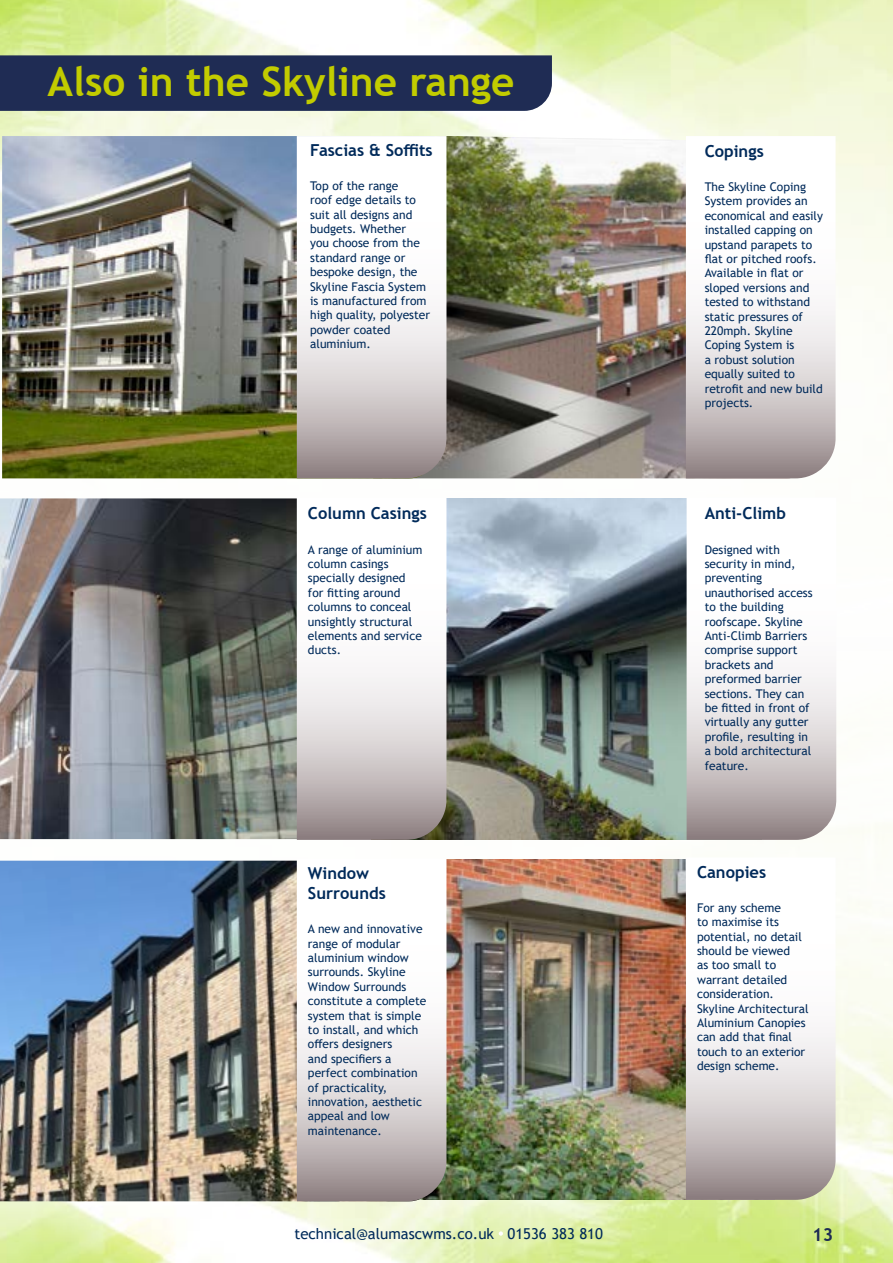
<style>
.page{position:relative;width:893px;height:1263px;background:#fff}
.page>*{position:absolute;margin:0;border:0;box-sizing:border-box;transform-origin:0 0}
.t1{font:700 40.5px "Trebuchet MS";color:#c2cc00}
.t2{font:700 18px "Trebuchet MS";color:#1f2c54}
.t3{font:700 16.5px/19.8px "Trebuchet MS";color:#002a5a}
.t4{font:15px "Trebuchet MS";color:#002a5a}
.t5{font:12px/14.4px "Trebuchet MS";color:#002a5a}
</style>
<div class="page">
<img style="left:0;top:0;width:893px;height:479px">
<img style="left:0;top:713px;width:893px;height:550px">
<svg style="left:499px;top:1231px;width:4px;height:5px"></svg>
<img style="left:446px;top:136px;width:240px;height:342px">
<svg style="left:686px;top:136px;width:150px;height:342px"></svg>
<img style="left:446px;top:859px;width:240px;height:341px">
<svg style="left:686px;top:857px;width:150px;height:343px"></svg>
<img style="left:446px;top:498px;width:241px;height:341px">
<img style="left:2px;top:136px;width:295px;height:342px">
<img style="left:0;top:498px;width:297px;height:341px">
<img style="left:0;top:861px;width:297px;height:340px">
<div style="left:0;top:55px;width:552px;height:56px;background:#1f2c54"></div>
<svg style="left:297px;top:136px;width:149px;height:342px"></svg>
<svg style="left:297px;top:673px;width:149px;height:167px;background:#cbc5c5"></svg>
<svg style="left:297px;top:859px;width:149px;height:342px"></svg>
<svg style="left:687px;top:673px;width:149px;height:167px;background:#cec7c8"></svg>
<h1 class="t1" style="left:48px;top:56px;width:468px">Also in the Skyline range</h1>
<h3 class="t3" style="left:310px;top:140px;width:124px">Fascias &amp; Soffits</h3>
<p class="t5" style="left:310px;top:178px;width:121px">Top of the range<br>roof edge details to suit all designs and budgets. Whether<br>you choose from the standard range or bespoke design, the<br>Skyline Fascia System is manufactured from high quality, polyester powder coated aluminium.</p>
<h3 class="t3" style="left:308px;top:504px;width:120px">Column Casings</h3>
<p class="t5" style="left:308px;top:542px;width:116px">A range of aluminium column casings specially designed for fitting around columns to conceal unsightly structural elements and service ducts.</p>
<h3 class="t3" style="left:308px;top:863px;width:79px">Window<br>Surrounds</h3>
<p class="t5" style="left:308px;top:922px;width:120px">A new and innovative range of modular aluminium window surrounds. Skyline<br>Window Surrounds constitute a complete system that is simple to install, and which offers designers<br>and specifiers a perfect combination of practicality, innovation, aesthetic appeal and low maintenance.</p>
<h3 class="t3" style="left:705px;top:141px;width:61px">Copings</h3>
<p class="t5" style="left:705px;top:179px;width:120px">The Skyline Coping<br>System provides an economical and easily installed capping on upstand parapets to flat or pitched roofs.<br>Available in flat or sloped versions and tested to withstand static pressures of<br>220mph. Skyline<br>Coping System is<br>a robust solution equally suited to retrofit and new build projects.</p>
<h3 class="t3" style="left:705px;top:504px;width:83px">Anti-Climb</h3>
<p class="t5" style="left:705px;top:542px;width:109px">Designed with security in mind, preventing unauthorised access to the building roofscape. Skyline<br>Anti-Climb Barriers comprise support brackets and preformed barrier sections. They can be fitted in front of virtually any gutter profile, resulting in a bold architectural feature.</p>
<h3 class="t3" style="left:697px;top:862px;width:71px">Canopies</h3>
<p class="t5" style="left:697px;top:900px;width:113px">For any scheme<br>to maximise its potential, no detail should be viewed<br>as too small to warrant detailed consideration.<br>Skyline Architectural<br>Aluminium Canopies can add that final touch to an exterior design scheme.</p>
<p class="t4" style="left:294px;top:1224px;width:310px">technical@alumascwms.co.uk 01536 383 810</p>
<h2 class="t2" style="left:812px;top:1223px;width:23px">13</h2>
</div>
